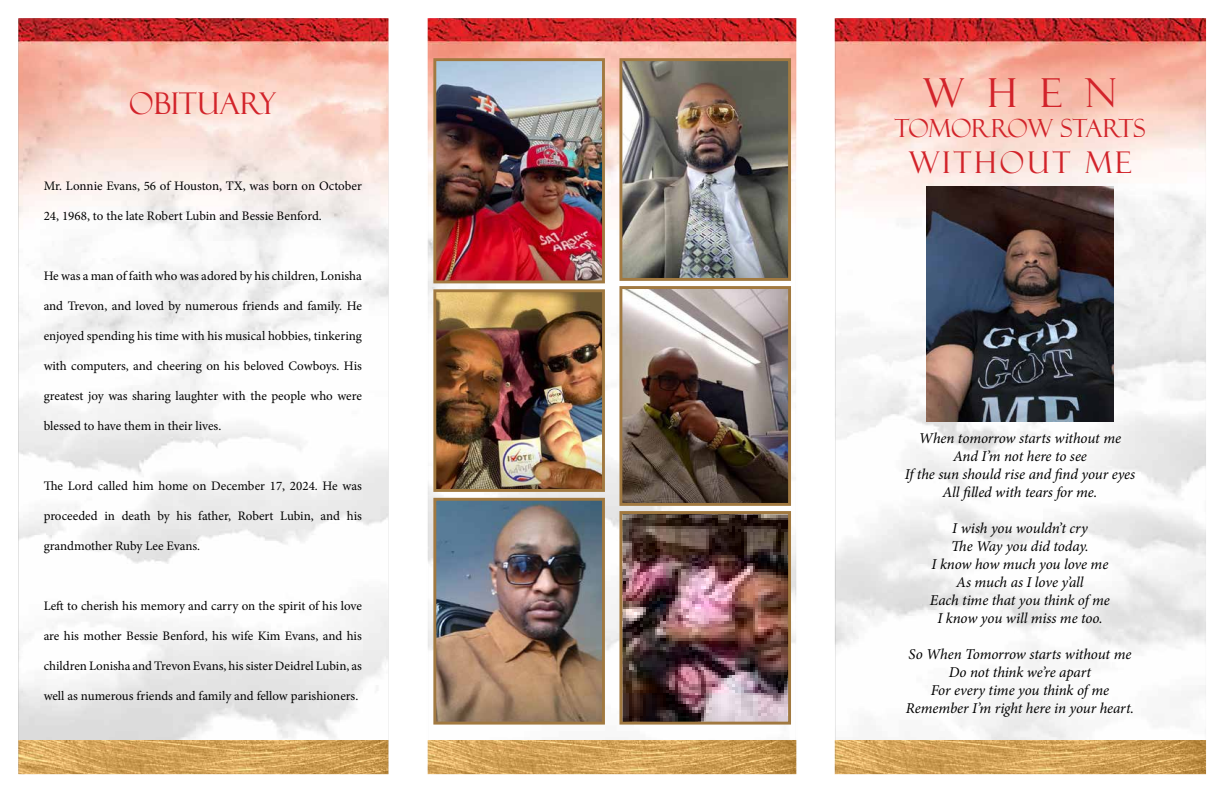
<style>
.page{position:relative;width:1224px;height:792px;background:#fff}
.page>*{position:absolute;margin:0;border:0;box-sizing:border-box;transform-origin:0 0}
.t1{font:40px "Felix Titling";color:#d2232a}
.t2{font:30px "Felix Titling";letter-spacing:.1em;color:#d2232a}
.t3{font:30px "Felix Titling";color:#d2232a}
.t4{font:25px "Felix Titling";color:#d2232a}
.t5{font:italic 15px/18px "Minion Pro";letter-spacing:-.01em;color:#000;text-align:center}
.t6{font:13px "Minion Pro";letter-spacing:-.005em;color:#000}
</style>
<div class="page">
<img style="left:18px;top:18px;width:1189px;height:757px">
<h2 class="t3" style="left:129px;top:86px;width:148px">OBITUARY</h2>
<p class="t6" style="left:44px;top:177px;width:320px">Mr. Lonnie Evans, 56 of Houston, TX, was born on October</p>
<p class="t6" style="left:44px;top:207px;width:280px">24, 1968, to the late Robert Lubin and Bessie Benford.</p>
<p class="t6" style="left:44px;top:267px;width:320px">He was a man of faith who was adored by his children, Lonisha</p>
<p class="t6" style="left:44px;top:297px;width:320px">and Trevon, and loved by numerous friends and family. He</p>
<p class="t6" style="left:44px;top:327px;width:320px">enjoyed spending his time with his musical hobbies, tinkering</p>
<p class="t6" style="left:44px;top:357px;width:320px">with computers, and cheering on his beloved Cowboys. His</p>
<p class="t6" style="left:44px;top:387px;width:320px">greatest joy was sharing laughter with the people who were</p>
<p class="t6" style="left:44px;top:417px;width:179px">blessed to have them in their lives.</p>
<p class="t6" style="left:44px;top:477px;width:320px">The Lord called him home on December 17, 2024. He was</p>
<p class="t6" style="left:44px;top:507px;width:320px">proceeded in death by his father, Robert Lubin, and his</p>
<p class="t6" style="left:44px;top:537px;width:158px">grandmother Ruby Lee Evans.</p>
<p class="t6" style="left:44px;top:597px;width:320px">Left to cherish his memory and carry on the spirit of his love</p>
<p class="t6" style="left:44px;top:627px;width:320px">are his mother Bessie Benford, his wife Kim Evans, and his</p>
<p class="t6" style="left:44px;top:657px;width:320px">children Lonisha and Trevon Evans, his sister Deidrel Lubin, as</p>
<p class="t6" style="left:44px;top:687px;width:316px">well as numerous friends and family and fellow parishioners.</p>
<h1 class="t1" style="left:923px;top:70px;width:195px">WHEN</h1>
<h3 class="t4" style="left:894px;top:114px;width:253px">TOMORROW STARTS</h3>
<h2 class="t2" style="left:909px;top:146px;width:224px">WITHOUT ME</h2>
<p class="t5" style="left:905px;top:430px;width:232px">When tomorrow starts without me<br>And I’m not here to see<br>If the sun should rise and find your eyes<br>All filled with tears for me.</p>
<p class="t5" style="left:930px;top:520px;width:181px">I wish you wouldn’t cry<br>The Way you did today.<br>I know how much you love me<br>As much as I love y’all<br>Each time that you think of me<br>I know you will miss me too.</p>
<p class="t5" style="left:906px;top:646px;width:230px">So When Tomorrow starts without me<br>Do not think we’re apart<br>For every time you think of me<br>Remember I’m right here in your heart.</p>
</div>
